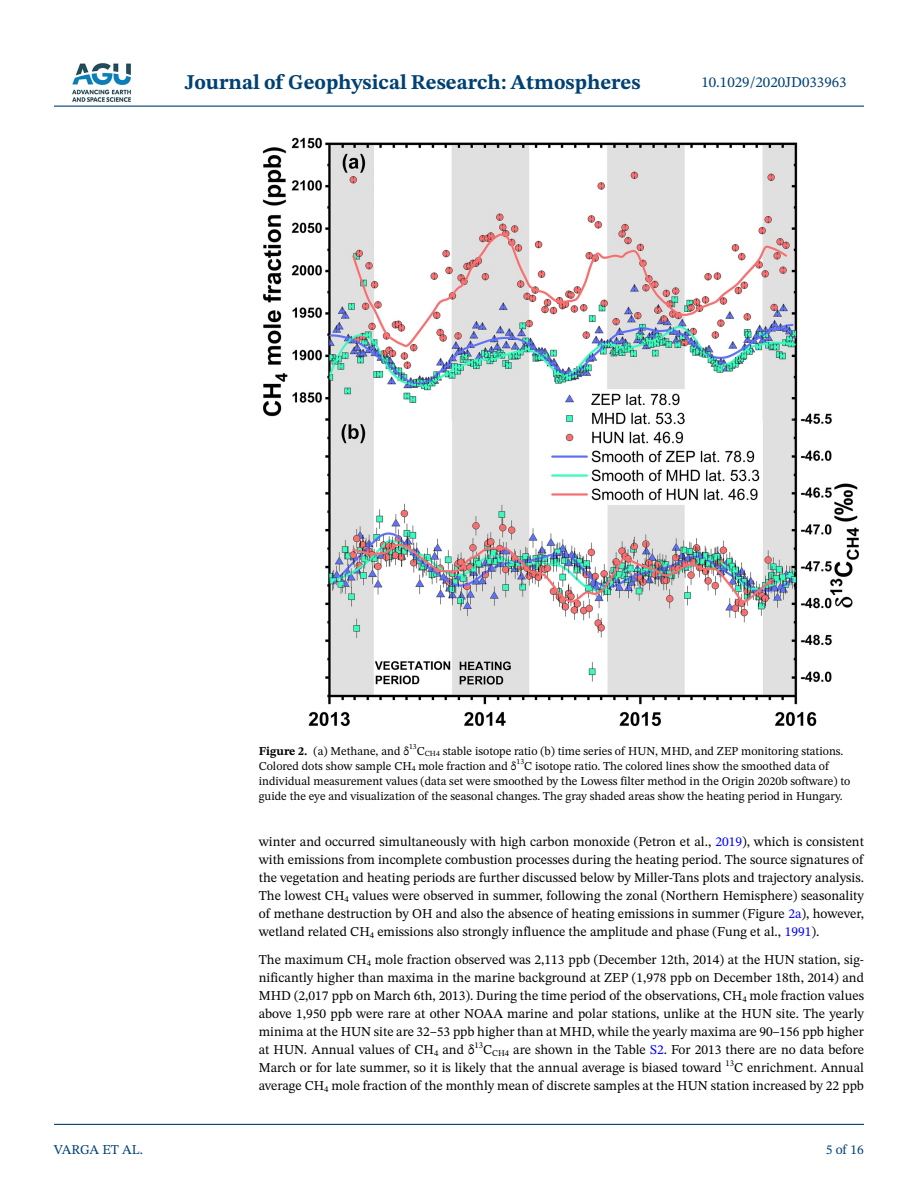
<style>
.page{position:relative;width:918px;height:1188px;background:#fff}
.page>*{position:absolute;margin:0;border:0;box-sizing:border-box;transform-origin:0 0}
.t1{font:700 21px "STIX Two Text";color:#004174}
.t2{font:15px "STIX Two Text";color:#004174}
.t3{font:13.5px/18px "STIX Two Text";color:#000;text-align:justify}
.t4{font:13.5px "STIX Two Text";letter-spacing:-.005em;color:#004174}
.t5{font:12px/15px "STIX Two Text";color:#000}
.t6{font:8.7px "STIX Two Text";color:#000}
.t7{font:7.8px "STIX Two Text";color:#000}
.s1{font-weight:700}
.s2{color:#00f}
</style>
<div class="page">
<hr style="left:54px;top:106px;width:810px;height:1px;background:#004174">
<hr style="left:54px;top:1124px;width:810px;height:1px;background:#004174">
<img style="left:72px;top:63px;width:59px;height:39px">
<img style="left:263px;top:137px;width:596px;height:589px">
<h1 class="t1" style="left:185px;top:67px;width:457px">Journal of Geophysical Research: Atmospheres</h1>
<p class="t2" style="left:701px;top:72px;width:147px">10.1029/2020JD033963</p>
<p class="t4" style="left:54px;top:1140px;width:90px">VARGA ET AL.</p>
<p class="t5" style="left:259px;top:743px;width:152px"><span class="s1">Figure 2.</span> (a) Methane, and δ</p>
<p class="t7" style="left:409px;top:741px;width:9px">13</p>
<p class="t5" style="left:259px;top:743px;width:586px;text-indent:158px">C<sub>CH4</sub> stable isotope ratio (b) time series of HUN, MHD, and ZEP monitoring stations.<br>Colored dots show sample CH<sub>4</sub> mole fraction and δ</p>
<p class="t7" style="left:517px;top:756px;width:9px">13</p>
<p class="t5" style="left:259px;top:758px;width:593px;text-indent:266px">C isotope ratio. The colored lines show the smoothed data of individual measurement values (data set were smoothed by the Lowess filter method in the Origin 2020b software) to guide the eye and visualization of the seasonal changes. The gray shaded areas show the heating period in Hungary.</p>
<p class="t3" style="left:259px;top:832px;width:607px">winter and occurred simultaneously with high carbon monoxide (Petron et al., <span class="s2">2019</span>), which is consistent with emissions from incomplete combustion processes during the heating period. The source signatures of the vegetation and heating periods are further discussed below by Miller-Tans plots and trajectory analysis.<br>The lowest CH<sub>4</sub> values were observed in summer, following the zonal (Northern Hemisphere) seasonality of methane destruction by OH and also the absence of heating emissions in summer (Figure <span class="s2">2a</span>), however, wetland related CH<sub>4</sub> emissions also strongly influence the amplitude and phase (Fung et al., <span class="s2">1991</span>).</p>
<p class="t3" style="left:259px;top:951px;width:607px">The maximum CH<sub>4</sub> mole fraction observed was 2,113 ppb (December 12th, 2014) at the HUN station, sig&shy;nificantly higher than maxima in the marine background at ZEP (1,978 ppb on December 18th, 2014) and MHD (2,017 ppb on March 6th, 2013). During the time period of the observations, CH<sub>4</sub> mole fraction values above 1,950 ppb were rare at other NOAA marine and polar stations, unlike at the HUN site. The yearly minima at the HUN site are 32–53 ppb higher than at MHD, while the yearly maxima are 90–156 ppb higher at HUN. Annual values of CH<sub>4</sub> and δ</p>
<p class="t6" style="left:475px;top:1039px;width:10px">13</p>
<p class="t3" style="left:259px;top:1041px;width:607px;text-indent:224px">C<sub>CH4</sub> are shown in the Table <span class="s2">S2</span>. For 2013 there are no data before March or for late summer, so it is likely that the annual average is biased toward <sup>13</sup>C enrichment. Annual average CH<sub>4</sub> mole fraction of the monthly mean of discrete samples at the HUN station increased by 22 ppb</p>
<p class="t4" style="left:826px;top:1140px;width:40px">5 of 16</p>
</div>
